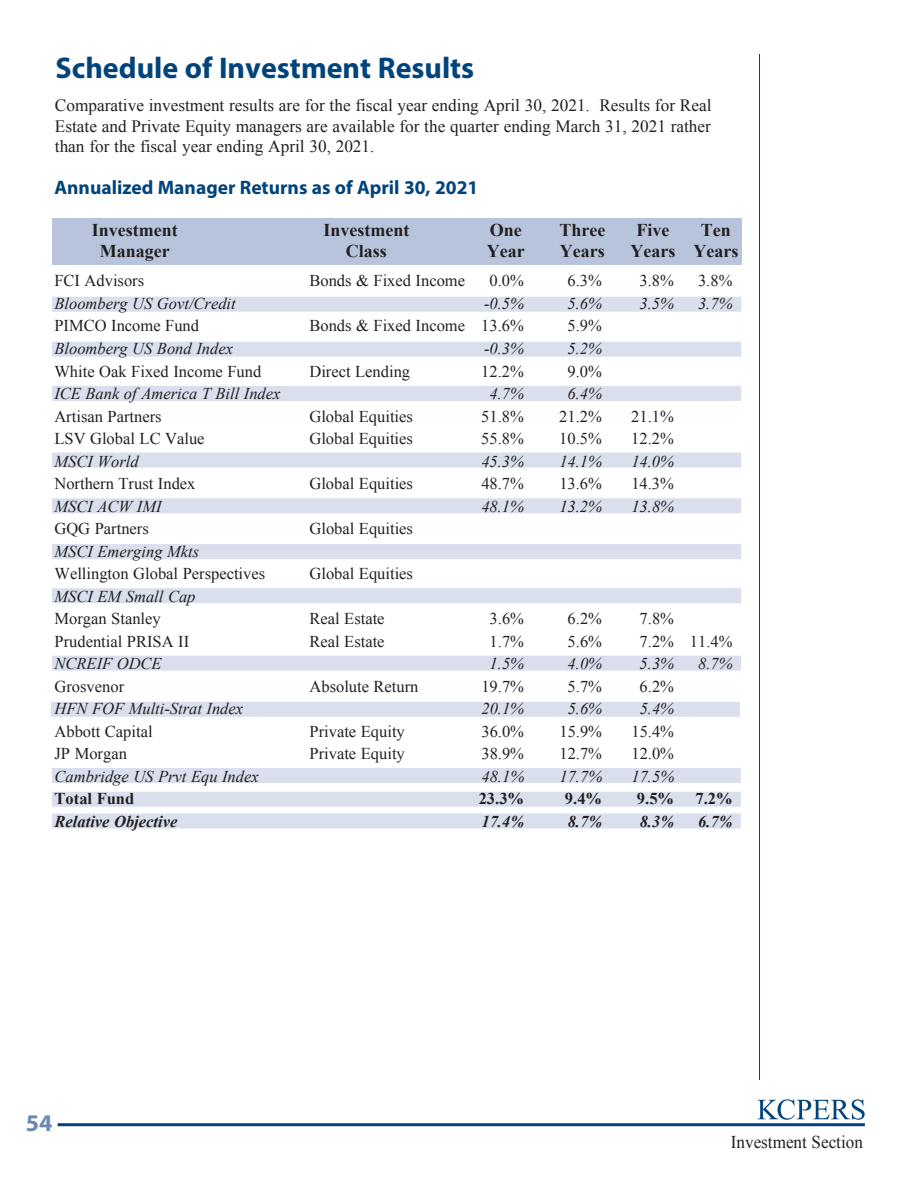
<style>
.page{position:relative;width:918px;height:1188px;background:#fff}
.page>*{position:absolute;margin:0;border:0;box-sizing:border-box;transform-origin:0 0}
.t1{font:700 30px "Myriad Pro";color:#00447b}
.t2{font:700 24px "Myriad Pro";color:#6988b2}
.t3{font:700 19.5px "Myriad Pro";color:#00447b}
.t4{font:700 18px "Times New Roman";color:#231f20}
.t5{font:18px "Times New Roman";color:#231f20;scale:.95 1}
.t6{font:17.25px/20.7px "Times New Roman";color:#231f20;text-align:justify}
.t7{font:16.5px "Times New Roman";color:#231f20}
.t8{font:italic 16.5px "Times New Roman";color:#231f20}
.t9{font:italic 700 16.5px "Times New Roman";color:#231f20}
.t10{font:700 16.5px "Times New Roman";color:#231f20}
</style>
<div class="page">
<div style="left:52px;top:814px;width:689px;height:15px;background:#d9dfec"></div>
<div style="left:52px;top:792px;width:689px;height:15px;background:#d9dfec"></div>
<div style="left:52px;top:768px;width:689px;height:15px;background:#d9dfec"></div>
<svg style="left:757px;top:1099px;width:108px;height:21px"></svg>
<hr style="left:757px;top:1121px;width:108px;height:1px;background:#00447b">
<hr style="left:58px;top:1123px;width:807px;height:3px;background:#00447b">
<hr style="left:759px;top:54px;width:1px;height:1026px;background:#00447b">
<div style="left:52px;top:656px;width:689px;height:15px;background:#d9dfec"></div>
<div style="left:51px;top:702px;width:689px;height:15px;background:#d9dfec"></div>
<div style="left:52px;top:588px;width:689px;height:15px;background:#d9dfec"></div>
<div style="left:52px;top:544px;width:689px;height:15px;background:#d9dfec"></div>
<div style="left:52px;top:498px;width:689px;height:15px;background:#d9dfec"></div>
<div style="left:52px;top:453px;width:689px;height:15px;background:#d9dfec"></div>
<div style="left:52px;top:386px;width:689px;height:15px;background:#d9dfec"></div>
<div style="left:52px;top:342px;width:689px;height:15px;background:#d9dfec"></div>
<div style="left:52px;top:218px;width:690px;height:47px;background:#b8c4dc"></div>
<div style="left:52px;top:297px;width:689px;height:15px;background:#d9dfec"></div>
<h1 class="t1" style="left:56px;top:48px;width:420px">Schedule of Investment Results</h1>
<p class="t6" style="left:55px;top:94px;width:658px">Comparative investment results are for the fiscal year ending April 30, 2021. Results for Real Estate and Private Equity managers are available for the quarter ending March 31, 2021 rather than for the fiscal year ending April 30, 2021.</p>
<p class="t3" style="left:54px;top:174px;width:425px">Annualized Manager Returns as of April 30, 2021</p>
<p class="t4" style="left:92px;top:217px;width:87px">Investment</p>
<p class="t4" style="left:323px;top:217px;width:87px">Investment</p>
<p class="t4" style="left:490px;top:217px;width:34px">One</p>
<p class="t4" style="left:559px;top:217px;width:47px">Three</p>
<p class="t4" style="left:636px;top:217px;width:34px">Five</p>
<p class="t4" style="left:701px;top:217px;width:32px">Ten</p>
<p class="t4" style="left:100px;top:239px;width:71px">Manager</p>
<p class="t4" style="left:346px;top:239px;width:43px">Class</p>
<p class="t4" style="left:487px;top:239px;width:39px">Year</p>
<p class="t4" style="left:560px;top:239px;width:46px">Years</p>
<p class="t4" style="left:630px;top:239px;width:109px">Years Years</p>
<p class="t7" style="left:54px;top:270px;width:91px">FCI Advisors</p>
<p class="t7" style="left:309px;top:270px;width:157px">Bonds &amp; Fixed Income</p>
<p class="t7" style="left:490px;top:270px;width:36px">0.0%</p>
<p class="t7" style="left:568px;top:270px;width:36px">6.3%</p>
<p class="t7" style="left:640px;top:270px;width:36px">3.8%</p>
<p class="t7" style="left:698px;top:270px;width:36px">3.8%</p>
<p class="t8" style="left:54px;top:292px;width:183px">Bloomberg US Govt/Credit</p>
<p class="t8" style="left:484px;top:292px;width:41px">-0.5%</p>
<p class="t8" style="left:568px;top:292px;width:36px">5.6%</p>
<p class="t8" style="left:640px;top:292px;width:36px">3.5%</p>
<p class="t8" style="left:698px;top:292px;width:36px">3.7%</p>
<p class="t7" style="left:54px;top:315px;width:146px">PIMCO Income Fund</p>
<p class="t7" style="left:309px;top:315px;width:216px">Bonds &amp; Fixed Income 13.6%</p>
<p class="t7" style="left:568px;top:315px;width:36px">5.9%</p>
<p class="t8" style="left:54px;top:337px;width:180px">Bloomberg US Bond Index</p>
<p class="t8" style="left:484px;top:337px;width:41px">-0.3%</p>
<p class="t8" style="left:568px;top:337px;width:36px">5.2%</p>
<p class="t7" style="left:54px;top:360px;width:208px">White Oak Fixed Income Fund</p>
<p class="t7" style="left:309px;top:360px;width:102px">Direct Lending</p>
<p class="t7" style="left:481px;top:360px;width:44px">12.2%</p>
<p class="t7" style="left:568px;top:360px;width:36px">9.0%</p>
<p class="t8" style="left:54px;top:382px;width:228px">ICE Bank of America T Bill Index</p>
<p class="t8" style="left:490px;top:382px;width:36px">4.7%</p>
<p class="t8" style="left:568px;top:382px;width:36px">6.4%</p>
<p class="t7" style="left:54px;top:405px;width:109px">Artisan Partners</p>
<p class="t7" style="left:309px;top:405px;width:105px">Global Equities</p>
<p class="t7" style="left:481px;top:405px;width:44px">51.8%</p>
<p class="t7" style="left:559px;top:405px;width:44px">21.2%</p>
<p class="t7" style="left:631px;top:405px;width:44px">21.1%</p>
<p class="t7" style="left:54px;top:427px;width:152px">LSV Global LC Value</p>
<p class="t7" style="left:309px;top:427px;width:105px">Global Equities</p>
<p class="t7" style="left:481px;top:427px;width:44px">55.8%</p>
<p class="t7" style="left:559px;top:427px;width:44px">10.5%</p>
<p class="t7" style="left:631px;top:427px;width:44px">12.2%</p>
<p class="t8" style="left:54px;top:450px;width:86px">MSCI World</p>
<p class="t8" style="left:481px;top:450px;width:44px">45.3%</p>
<p class="t8" style="left:559px;top:450px;width:44px">14.1%</p>
<p class="t8" style="left:631px;top:450px;width:44px">14.0%</p>
<p class="t7" style="left:54px;top:472px;width:143px">Northern Trust Index</p>
<p class="t7" style="left:309px;top:472px;width:105px">Global Equities</p>
<p class="t7" style="left:481px;top:472px;width:44px">48.7%</p>
<p class="t7" style="left:559px;top:472px;width:44px">13.6%</p>
<p class="t7" style="left:631px;top:472px;width:44px">14.3%</p>
<p class="t8" style="left:54px;top:495px;width:109px">MSCI ACW IMI</p>
<p class="t8" style="left:481px;top:495px;width:44px">48.1%</p>
<p class="t8" style="left:559px;top:495px;width:44px">13.2%</p>
<p class="t8" style="left:631px;top:495px;width:44px">13.8%</p>
<p class="t7" style="left:55px;top:517px;width:96px">GQG Partners</p>
<p class="t7" style="left:310px;top:517px;width:105px">Global Equities</p>
<p class="t8" style="left:55px;top:540px;width:146px">MSCI Emerging Mkts</p>
<p class="t7" style="left:55px;top:562px;width:212px">Wellington Global Perspectives</p>
<p class="t7" style="left:310px;top:562px;width:105px">Global Equities</p>
<p class="t8" style="left:55px;top:585px;width:143px">MSCI EM Small Cap</p>
<p class="t7" style="left:55px;top:607px;width:108px">Morgan Stanley</p>
<p class="t7" style="left:310px;top:607px;width:77px">Real Estate</p>
<p class="t7" style="left:490px;top:607px;width:36px">3.6%</p>
<p class="t7" style="left:568px;top:607px;width:36px">6.2%</p>
<p class="t7" style="left:640px;top:607px;width:36px">7.8%</p>
<p class="t7" style="left:55px;top:630px;width:136px">Prudential PRISA II</p>
<p class="t7" style="left:310px;top:630px;width:77px">Real Estate</p>
<p class="t7" style="left:490px;top:630px;width:36px">1.7%</p>
<p class="t7" style="left:568px;top:630px;width:36px">5.6%</p>
<p class="t7" style="left:640px;top:630px;width:94px">7.2% 11.4%</p>
<p class="t8" style="left:55px;top:652px;width:109px">NCREIF ODCE</p>
<p class="t8" style="left:490px;top:652px;width:36px">1.5%</p>
<p class="t8" style="left:568px;top:652px;width:36px">4.0%</p>
<p class="t8" style="left:640px;top:652px;width:36px">5.3%</p>
<p class="t8" style="left:698px;top:652px;width:36px">8.7%</p>
<p class="t7" style="left:55px;top:675px;width:71px">Grosvenor</p>
<p class="t7" style="left:310px;top:675px;width:111px">Absolute Return</p>
<p class="t7" style="left:481px;top:675px;width:44px">19.7%</p>
<p class="t7" style="left:568px;top:675px;width:36px">5.7%</p>
<p class="t7" style="left:640px;top:675px;width:36px">6.2%</p>
<p class="t8" style="left:55px;top:697px;width:190px">HFN FOF Multi-Strat Index</p>
<p class="t8" style="left:481px;top:697px;width:44px">20.1%</p>
<p class="t8" style="left:568px;top:697px;width:36px">5.6%</p>
<p class="t8" style="left:640px;top:697px;width:36px">5.4%</p>
<p class="t7" style="left:55px;top:720px;width:100px">Abbott Capital</p>
<p class="t7" style="left:310px;top:720px;width:97px">Private Equity</p>
<p class="t7" style="left:481px;top:720px;width:44px">36.0%</p>
<p class="t7" style="left:559px;top:720px;width:44px">15.9%</p>
<p class="t7" style="left:631px;top:720px;width:44px">15.4%</p>
<p class="t7" style="left:55px;top:742px;width:74px">JP Morgan</p>
<p class="t7" style="left:310px;top:742px;width:97px">Private Equity</p>
<p class="t7" style="left:481px;top:742px;width:44px">38.9%</p>
<p class="t7" style="left:559px;top:742px;width:44px">12.7%</p>
<p class="t7" style="left:631px;top:742px;width:44px">12.0%</p>
<p class="t8" style="left:55px;top:765px;width:206px">Cambridge US Prvt Equ Index</p>
<p class="t8" style="left:481px;top:765px;width:44px">48.1%</p>
<p class="t8" style="left:559px;top:765px;width:44px">17.7%</p>
<p class="t8" style="left:631px;top:765px;width:44px">17.5%</p>
<p class="t10" style="left:55px;top:787px;width:81px">Total Fund</p>
<p class="t10" style="left:479px;top:787px;width:47px">23.3%</p>
<p class="t10" style="left:565px;top:787px;width:39px">9.4%</p>
<p class="t10" style="left:637px;top:787px;width:39px">9.5%</p>
<p class="t10" style="left:695px;top:787px;width:39px">7.2%</p>
<p class="t9" style="left:55px;top:810px;width:124px">Relative Objective</p>
<p class="t9" style="left:481px;top:810px;width:44px">17.4%</p>
<p class="t9" style="left:568px;top:810px;width:36px">8.7%</p>
<p class="t9" style="left:640px;top:810px;width:36px">8.3%</p>
<p class="t9" style="left:698px;top:810px;width:36px">6.7%</p>
<h2 class="t2" style="left:26px;top:1107px;width:28px">54</h2>
<p class="t5" style="left:731px;top:1129px;width:140px">Investment Section</p>
</div>
